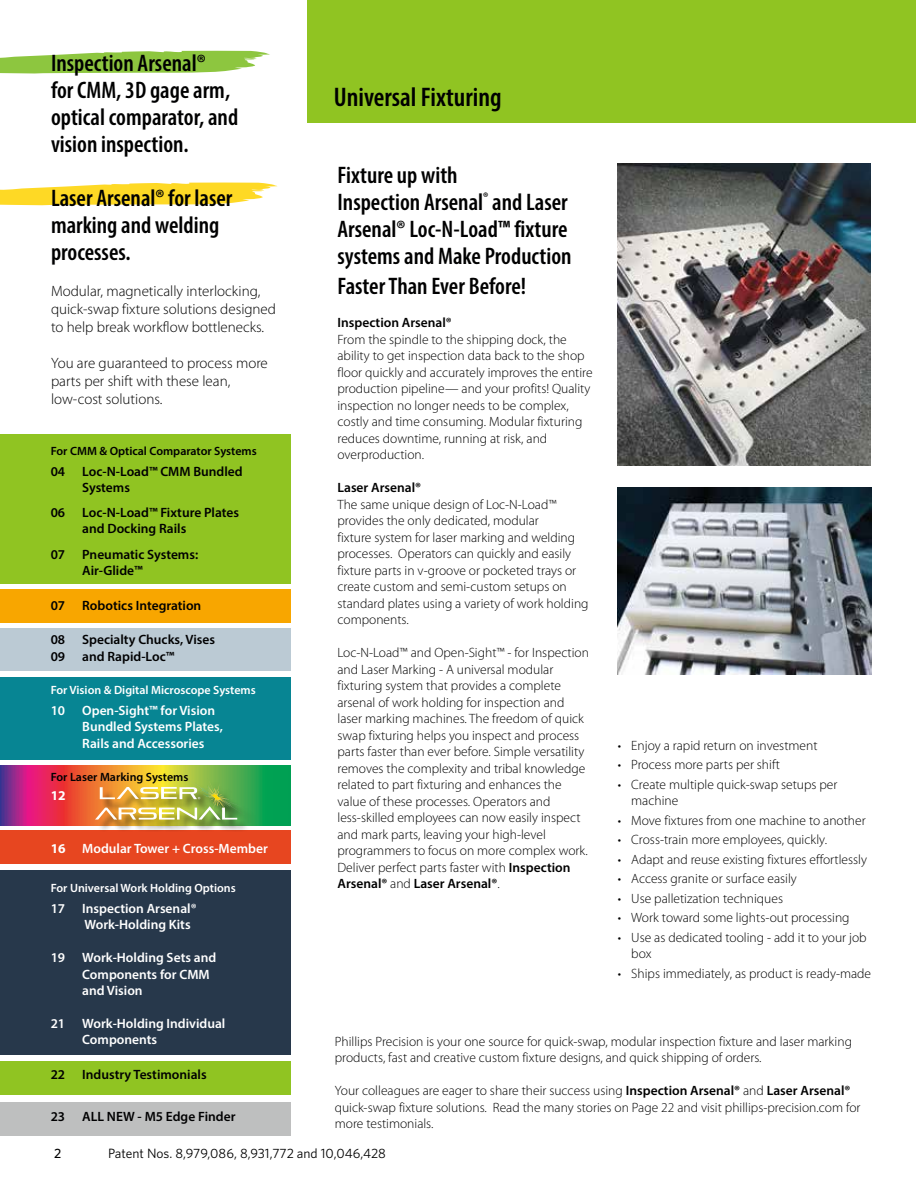
<style>
.page{position:relative;width:918px;height:1188px;background:#fff}
.page>*{position:absolute;margin:0;border:0;box-sizing:border-box;transform-origin:0 0}
.t1{font:600 condensed 27px "Myriad Pro";color:#000001}
.t2{font:600 condensed 24px/27px "Myriad Pro";color:#000001}
.t3{font:300 15px/18px "Myriad Pro";color:#000001}
.t4{font:300 13.5px/16.5px "Myriad Pro";color:#000001}
.t5{font:600 13.5px/16.2px "Myriad Pro";color:#000001}
.t6{font:600 13.5px/16.5px "Myriad Pro";color:#fff}
.t7{font:13.5px "Whitney";color:#000001}
.t8{font:700 13.5px "Myriad Pro";color:#fff}
.t9{font:500 13.5px "Whitney";color:#000001}
.t10{font:600 12px "Myriad Pro";color:#fff}
.t11{font:600 12px "Myriad Pro";color:#000001}
.s1{font-weight:700}
.s2{font-weight:600}
</style>
<div class="page">
<svg style="left:0;top:766px;width:291px;height:59px;background:#9f6554"></svg>
<div style="left:0;top:1103px;width:298px;height:33px;background:#bebfbf"></div>
<div style="left:0;top:870px;width:321px;height:185px;background:#27384b"></div>
<div style="left:0;top:629px;width:291px;height:42px;background:#bbcad4"></div>
<div style="left:0;top:831px;width:303px;height:33px;background:#e74620"></div>
<div style="left:0;top:434px;width:310px;height:149px;background:#90c422"></div>
<div style="left:0;top:590px;width:303px;height:33px;background:#f8a600"></div>
<div style="left:307px;top:0;width:609px;height:123px;background:#90c422"></div>
<div style="left:0;top:677px;width:325px;height:82px;background:#078593"></div>
<img style="left:618px;top:163px;width:252px;height:302px">
<img style="left:618px;top:488px;width:253px;height:187px">
<div style="left:98px;top:780px;width:159px;height:52px;background:#000001;opacity:.55"></div>
<img style="left:95px;top:777px;width:151px;height:43px">
<svg style="left:0;top:51px;width:270px;height:22px;background:#a0cf5f"></svg>
<svg style="left:0;top:183px;width:278px;height:22px;background:#fedf4b"></svg>
<div style="left:0;top:1062px;width:302px;height:33px;background:#90c422"></div>
<div style="left:292px;top:347px;width:36px;height:790px;background:#fff"></div>
<h2 class="t2" style="left:51px;top:49px;width:189px">Inspection Arsenal®<br>for CMM, 3D gage arm, optical comparator, and vision inspection.</h2>
<h2 class="t2" style="left:51px;top:184px;width:183px">Laser Arsenal® for laser marking and welding processes.</h2>
<p class="t3" style="left:51px;top:281px;width:226px">Modular, magnetically interlocking, quick-swap fixture solutions designed to help break workflow bottlenecks.</p>
<p class="t3" style="left:51px;top:353px;width:218px">You are guaranteed to process more parts per shift with these lean, low-cost solutions.</p>
<p class="t11" style="left:51px;top:443px;width:207px">For CMM &amp; Optical Comparator Systems</p>
<p class="t5" style="left:51px;top:463px;width:16px">04</p>
<p class="t5" style="left:82px;top:463px;width:162px">Loc-N-Load™ CMM Bundled<br>Systems</p>
<p class="t5" style="left:51px;top:504px;width:16px">06</p>
<p class="t5" style="left:82px;top:504px;width:158px">Loc-N-Load™ Fixture Plates and Docking Rails</p>
<p class="t5" style="left:51px;top:546px;width:16px">07</p>
<p class="t5" style="left:82px;top:545px;width:117px">Pneumatic Systems:<br>Air-Glide™</p>
<p class="t5" style="left:51px;top:597px;width:16px">07</p>
<p class="t5" style="left:82px;top:597px;width:121px">Robotics Integration</p>
<p class="t5" style="left:51px;top:631px;width:16px">08</p>
<p class="t5" style="left:82px;top:631px;width:134px">Specialty Chucks, Vises</p>
<p class="t5" style="left:51px;top:648px;width:16px">09</p>
<p class="t5" style="left:82px;top:648px;width:94px">and Rapid-Loc™</p>
<p class="t10" style="left:51px;top:682px;width:207px">For Vision &amp; Digital Microscope Systems</p>
<p class="t6" style="left:51px;top:701px;width:16px">10</p>
<p class="t6" style="left:82px;top:701px;width:142px">Open-Sight™ for Vision<br>Bundled Systems Plates,<br>Rails and Accessories</p>
<p class="t11" style="left:51px;top:769px;width:139px">For Laser Marking Systems</p>
<p class="t8" style="left:51px;top:787px;width:16px">12</p>
<p class="t6" style="left:51px;top:839px;width:219px"><span class="s1">16</span> Modular Tower + Cross-Member</p>
<p class="t10" style="left:51px;top:880px;width:187px">For Universal Work Holding Options</p>
<p class="t6" style="left:51px;top:899px;width:16px">17</p>
<p class="t6" style="left:82px;top:899px;width:116px">Inspection Arsenal®<br>Work-Holding Kits</p>
<p class="t6" style="left:51px;top:949px;width:16px">19</p>
<p class="t6" style="left:82px;top:949px;width:136px">Work-Holding Sets and<br>Components for CMM and Vision</p>
<p class="t6" style="left:51px;top:1015px;width:16px">21</p>
<p class="t6" style="left:82px;top:1015px;width:145px">Work-Holding Individual<br>Components</p>
<p class="t5" style="left:51px;top:1066px;width:16px">22</p>
<p class="t5" style="left:82px;top:1066px;width:126px">Industry Testimonials</p>
<p class="t5" style="left:51px;top:1108px;width:16px">23</p>
<p class="t5" style="left:82px;top:1108px;width:155px">ALL NEW - M5 Edge Finder</p>
<h1 class="t1" style="left:334px;top:81px;width:169px">Universal Fixturing</h1>
<h2 class="t2" style="left:338px;top:161px;width:236px">Fixture up with<br>Inspection Arsenal<sup>®</sup> and Laser<br>Arsenal® Loc-N-Load™ fixture systems and Make Production</h2>
<h2 class="t2" style="left:338px;top:272px;width:190px">Faster Than Ever Before!</h2>
<p class="t5" style="left:338px;top:314px;width:116px">Inspection Arsenal®</p>
<p class="t4" style="left:338px;top:331px;width:257px">From the spindle to the shipping dock, the ability to get inspection data back to the shop floor quickly and accurately improves the entire production pipeline— and your profits! Quality inspection no longer needs to be complex, costly and time consuming. Modular fixturing reduces downtime, running at risk, and overproduction.</p>
<p class="t5" style="left:338px;top:479px;width:85px">Laser Arsenal®</p>
<p class="t4" style="left:338px;top:496px;width:253px">The same unique design of Loc-N-Load™ provides the only dedicated, modular<br>fixture system for laser marking and welding processes. Operators can quickly and easily fixture parts in v-groove or pocketed trays or create custom and semi-custom setups on standard plates using a variety of work holding components.</p>
<p class="t4" style="left:338px;top:644px;width:253px">Loc-N-Load™ and Open-Sight™ - for Inspection and Laser Marking - A universal modular fixturing system that provides a complete arsenal of work holding for inspection and laser marking machines. The freedom of quick swap fixturing helps you inspect and process parts faster than ever before. Simple versatility removes the complexity and tribal knowledge related to part fixturing and enhances the value of these processes. Operators and less-skilled employees can now easily inspect and mark parts, leaving your high-level programmers to focus on more complex work.<br>Deliver perfect parts faster with <span class="s2">Inspection Arsenal®</span> and <span class="s2">Laser Arsenal®</span>.</p>
<p class="t4" style="left:618px;top:737px;width:201px">• Enjoy a rapid return on investment</p>
<p class="t4" style="left:618px;top:757px;width:164px">• Process more parts per shift</p>
<p class="t4" style="left:631px;top:776px;width:208px;text-indent:-14px">• Create multiple quick-swap setups per machine</p>
<p class="t4" style="left:618px;top:812px;width:249px">• Move fixtures from one machine to another</p>
<p class="t4" style="left:618px;top:832px;width:211px">• Cross-train more employees, quickly.</p>
<p class="t4" style="left:618px;top:851px;width:251px">• Adapt and reuse existing fixtures effortlessly</p>
<p class="t4" style="left:618px;top:871px;width:181px">• Access granite or surface easily</p>
<p class="t4" style="left:618px;top:890px;width:167px">• Use palletization techniques</p>
<p class="t4" style="left:618px;top:910px;width:233px">• Work toward some lights-out processing</p>
<p class="t4" style="left:631px;top:929px;width:237px;text-indent:-14px">• Use as dedicated tooling - add it to your job box</p>
<p class="t4" style="left:618px;top:965px;width:255px">• Ships immediately, as product is ready-made</p>
<p class="t4" style="left:335px;top:1033px;width:519px">Phillips Precision is your one source for quick-swap, modular inspection fixture and laser marking products, fast and creative custom fixture designs, and quick shipping of orders.</p>
<p class="t4" style="left:335px;top:1082px;width:527px">Your colleagues are eager to share their success using <span class="s2">Inspection Arsenal®</span> and <span class="s2">Laser Arsenal® </span>quick-swap fixture solutions. Read the many stories on Page 22 and visit phillips-precision.com for more testimonials.</p>
<p class="t9" style="left:54px;top:1145px;width:9px">2</p>
<p class="t7" style="left:108px;top:1145px;width:279px">Patent Nos. 8,979,086, 8,931,772 and 10,046,428</p>
</div>
